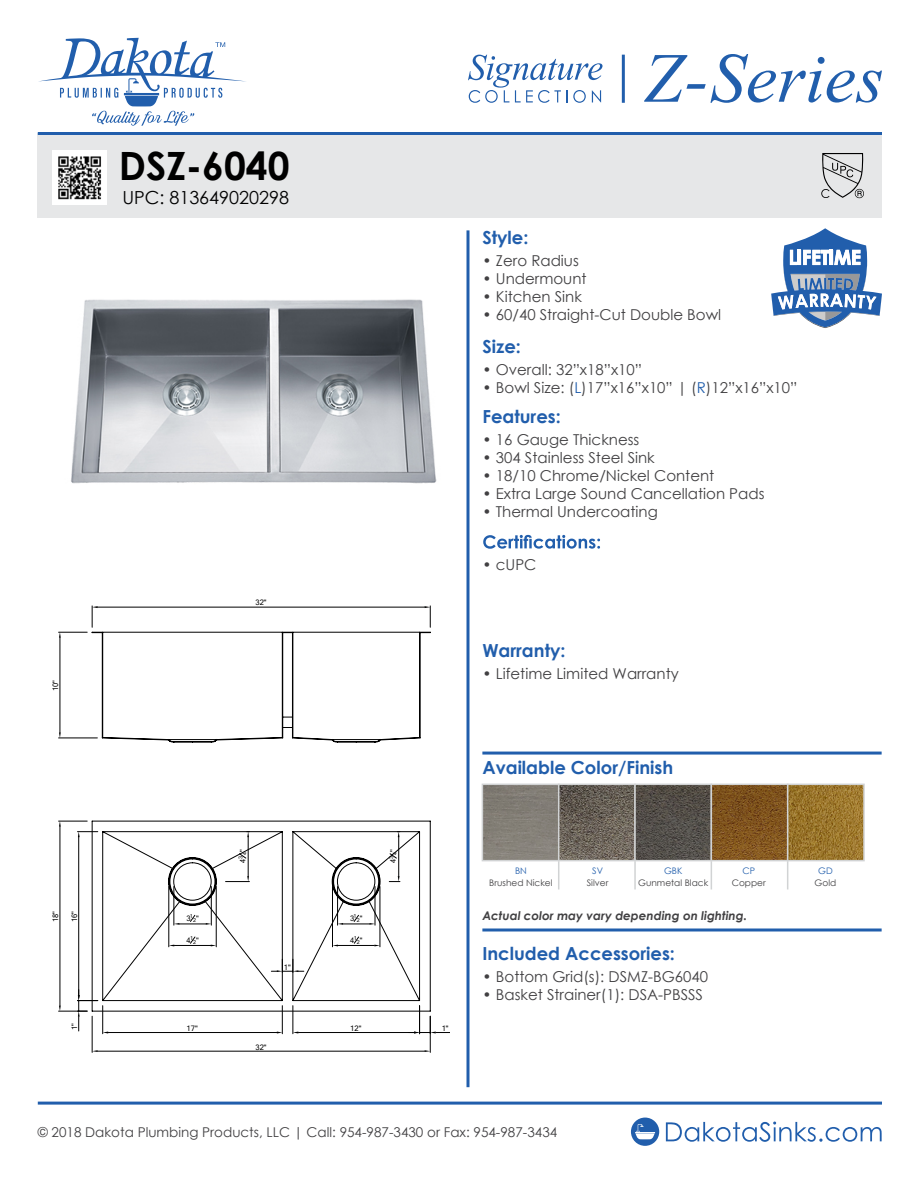
<style>
.page{position:relative;width:918px;height:1188px;background:#fff}
.page>*{position:absolute;margin:0;border:0;box-sizing:border-box;transform-origin:0 0}
.t1{font:700 39px "Century Gothic";color:#000}
.t2{font:700 18px "Century Gothic";color:#215eac}
.t3{font:18px "Century Gothic";color:#000}
.t4{font:15px "Century Gothic";color:#414042}
.t5{font:13.5px "Century Gothic";color:#414042}
.t6{font:italic 700 12px "Century Gothic";color:#414042}
.t7{font:9px "Century Gothic";color:#414042}
.t8{font:9px "Century Gothic";color:#215eac}
.t9{font:7.5px "Microsoft Sans Serif";color:#000101}
.t10{font:5.4px "Microsoft Sans Serif";color:#000101}
.s1{color:#215eac}
</style>
<div class="page">
<div style="left:38px;top:134px;width:844px;height:84px;background:#e6e7e8"></div>
<hr style="left:622px;top:55px;width:3px;height:48px;background:#215eac">
<svg style="left:468px;top:55px;width:135px;height:48px"></svg>
<hr style="left:38px;top:132px;width:844px;height:3px;background:#215eac">
<hr style="left:38px;top:1102px;width:844px;height:3px;background:#215eac">
<svg style="left:821px;top:153px;width:43px;height:45px"></svg>
<svg style="left:466px;top:230px;width:4px;height:857px;background:#5886c0"></svg>
<svg style="left:644px;top:54px;width:238px;height:49px"></svg>
<svg style="left:38px;top:38px;width:208px;height:88px"></svg>
<svg style="left:666px;top:1122px;width:216px;height:20px"></svg>
<svg style="left:631px;top:1118px;width:28px;height:28px"></svg>
<img style="left:71px;top:299px;width:366px;height:185px">
<svg style="left:91px;top:631px;width:340px;height:381px"></svg>
<hr style="left:174px;top:887px;width:1px;height:38px;background:#000">
<hr style="left:211px;top:887px;width:1px;height:38px;background:#000">
<svg style="left:174px;top:915px;width:37px;height:10px"></svg>
<hr style="left:169px;top:887px;width:1px;height:60px;background:#000">
<hr style="left:216px;top:887px;width:1px;height:60px;background:#000">
<hr style="left:174px;top:945px;width:37px;height:1px;background:#000">
<svg style="left:190px;top:936px;width:6px;height:8px"></svg>
<hr style="left:248px;top:837px;width:1px;height:39px;background:#000">
<svg style="left:226px;top:876px;width:23px;height:6px"></svg>
<svg style="left:247px;top:831px;width:2px;height:6px"></svg>
<svg style="left:239px;top:853px;width:8px;height:6px"></svg>
<hr style="left:337px;top:887px;width:1px;height:38px;background:#000">
<hr style="left:375px;top:887px;width:1px;height:38px;background:#000">
<svg style="left:338px;top:915px;width:37px;height:10px"></svg>
<hr style="left:332px;top:887px;width:1px;height:60px;background:#000">
<hr style="left:380px;top:887px;width:1px;height:60px;background:#000">
<hr style="left:338px;top:945px;width:36px;height:1px;background:#000">
<svg style="left:354px;top:936px;width:5px;height:8px"></svg>
<hr style="left:398px;top:837px;width:1px;height:39px;background:#000">
<svg style="left:389px;top:876px;width:11px;height:6px"></svg>
<svg style="left:397px;top:831px;width:3px;height:6px"></svg>
<svg style="left:389px;top:853px;width:8px;height:6px"></svg>
<hr style="left:108px;top:1032px;width:169px;height:1px;background:#000">
<svg style="left:277px;top:1006px;width:6px;height:28px"></svg>
<hr style="left:298px;top:1032px;width:116px;height:1px;background:#000">
<svg style="left:293px;top:1006px;width:5px;height:28px"></svg>
<svg style="left:271px;top:959px;width:33px;height:13px"></svg>
<hr style="left:430px;top:1016px;width:1px;height:36px;background:#000">
<hr style="left:92px;top:1016px;width:1px;height:36px;background:#000">
<hr style="left:98px;top:1051px;width:327px;height:1px;background:#000">
<svg style="left:92px;top:1050px;width:6px;height:2px"></svg>
<hr style="left:78px;top:837px;width:1px;height:158px;background:#000">
<hr style="left:60px;top:827px;width:1px;height:179px;background:#000">
<svg style="left:59px;top:821px;width:39px;height:16px"></svg>
<svg style="left:59px;top:990px;width:49px;height:44px"></svg>
<svg style="left:409px;top:1006px;width:41px;height:28px"></svg>
<hr style="left:98px;top:607px;width:327px;height:1px;background:#000">
<svg style="left:425px;top:606px;width:6px;height:21px"></svg>
<hr style="left:59px;top:738px;width:38px;height:1px;background:#000">
<hr style="left:60px;top:638px;width:1px;height:94px;background:#000">
<svg style="left:59px;top:606px;width:39px;height:32px"></svg>
<svg style="left:59px;top:732px;width:2px;height:6px"></svg>
<svg style="left:483px;top:535px;width:117px;height:14px"></svg>
<svg style="left:482px;top:928px;width:400px;height:4px;background:#5886c0"></svg>
<hr style="left:482px;top:752px;width:400px;height:3px;background:#215eac">
<svg style="left:771px;top:228px;width:111px;height:100px"></svg>
<img style="left:53px;top:150px;width:54px;height:54px">
<img style="left:485px;top:787px;width:377px;height:71px">
<div style="left:482px;top:784px;width:77px;height:77px;border:2px solid #d1d3d4"></div>
<div style="left:558px;top:784px;width:78px;height:77px;border:2px solid #d1d3d4"></div>
<div style="left:634px;top:784px;width:78px;height:77px;border:2px solid #d1d3d4"></div>
<div style="left:711px;top:784px;width:77px;height:77px;border:2px solid #d1d3d4"></div>
<div style="left:787px;top:784px;width:78px;height:77px;border:2px solid #d1d3d4"></div>
<svg style="left:558px;top:861px;width:1px;height:28px"></svg>
<hr style="left:634px;top:861px;width:2px;height:28px;background:#d1d3d4">
<svg style="left:711px;top:861px;width:1px;height:28px"></svg>
<svg style="left:787px;top:861px;width:1px;height:28px"></svg>
<h1 class="t1" style="left:119px;top:136px;width:172px">DSZ-6040</h1>
<p class="t3" style="left:122px;top:185px;width:168px">UPC: 813649020298</p>
<p class="t9" style="left:51px;top:691px;width:13px;rotate:-90deg">10"</p>
<p class="t9" style="left:51px;top:922px;width:13px;rotate:-90deg">18"</p>
<p class="t9" style="left:70px;top:922px;width:13px;rotate:-90deg">16"</p>
<p class="t9" style="left:256px;top:598px;width:13px">32"</p>
<p class="t9" style="left:186px;top:914px;width:8px">3<sup>1</sup></p>
<p class="t10" style="left:193px;top:917px;width:7px">2<sup>"</sup></p>
<p class="t9" style="left:186px;top:935px;width:8px">4<sup>1</sup></p>
<p class="t10" style="left:193px;top:939px;width:7px">2<sup>"</sup></p>
<p class="t10" style="left:241px;top:855px;width:7px;rotate:-90deg">4<sup>"</sup></p>
<p class="t9" style="left:238px;top:863px;width:9px;rotate:-90deg">4<sup>3</sup></p>
<p class="t9" style="left:284px;top:962px;width:8px">1"</p>
<p class="t9" style="left:350px;top:914px;width:8px">3<sup>1</sup></p>
<p class="t10" style="left:357px;top:917px;width:7px">2<sup>"</sup></p>
<p class="t9" style="left:350px;top:935px;width:8px">4<sup>1</sup></p>
<p class="t10" style="left:357px;top:939px;width:7px">2<sup>"</sup></p>
<p class="t10" style="left:392px;top:855px;width:7px;rotate:-90deg">4<sup>"</sup></p>
<p class="t9" style="left:388px;top:863px;width:9px;rotate:-90deg">4<sup>3</sup></p>
<p class="t9" style="left:70px;top:1030px;width:8px;rotate:-90deg">1"</p>
<p class="t9" style="left:442px;top:1023px;width:8px">1"</p>
<p class="t9" style="left:187px;top:1023px;width:13px">17"</p>
<p class="t9" style="left:350px;top:1023px;width:13px">12"</p>
<p class="t9" style="left:256px;top:1042px;width:13px">32"</p>
<p class="t2" style="left:482px;top:224px;width:48px">Style:</p>
<p class="t4" style="left:482px;top:250px;width:98px">• Zero Radius</p>
<p class="t4" style="left:482px;top:268px;width:106px">• Undermount</p>
<p class="t4" style="left:482px;top:286px;width:101px">• Kitchen Sink</p>
<p class="t4" style="left:482px;top:304px;width:240px">• 60/40 Straight-Cut Double Bowl</p>
<p class="t2" style="left:482px;top:333px;width:40px">Size:</p>
<p class="t4" style="left:482px;top:359px;width:161px">• Overall: 32”x18”x10”</p>
<p class="t4" style="left:482px;top:377px;width:317px">• Bowl Size: (<span class="s1">L</span>)17”x16”x10” | (<span class="s1">R</span>)12”x16”x10”</p>
<p class="t4" style="left:482px;top:429px;width:159px">• 16 Gauge Thickness</p>
<p class="t4" style="left:482px;top:447px;width:174px">• 304 Stainless Steel Sink</p>
<p class="t4" style="left:482px;top:465px;width:233px">• 18/10 Chrome/Nickel Content</p>
<p class="t4" style="left:482px;top:483px;width:284px">• Extra Large Sound Cancellation Pads</p>
<p class="t4" style="left:482px;top:501px;width:177px">• Thermal Undercoating</p>
<p class="t2" style="left:482px;top:403px;width:80px">Features:</p>
<p class="t4" style="left:482px;top:554px;width:56px">• cUPC</p>
<p class="t2" style="left:482px;top:637px;width:85px">Warranty:</p>
<p class="t4" style="left:482px;top:663px;width:198px">• Lifetime Limited Warranty</p>
<p class="t2" style="left:482px;top:753px;width:192px">Available Color/Finish</p>
<p class="t8" style="left:515px;top:865px;width:13px">BN</p>
<p class="t7" style="left:489px;top:877px;width:65px">Brushed Nickel</p>
<p class="t8" style="left:592px;top:865px;width:12px">SV</p>
<p class="t7" style="left:587px;top:877px;width:23px">Silver</p>
<p class="t8" style="left:664px;top:865px;width:20px">GBK</p>
<p class="t7" style="left:638px;top:877px;width:72px">Gunmetal Black</p>
<p class="t8" style="left:742px;top:865px;width:14px">CP</p>
<p class="t7" style="left:732px;top:877px;width:36px">Copper</p>
<p class="t6" style="left:482px;top:906px;width:266px">Actual color may vary depending on lighting.</p>
<p class="t2" style="left:482px;top:939px;width:194px">Included Accessories:</p>
<p class="t4" style="left:482px;top:966px;width:227px">• Bottom Grid(s): DSMZ-BG6040</p>
<p class="t4" style="left:482px;top:984px;width:222px">• Basket Strainer(1): DSA-PBSSS</p>
<p class="t8" style="left:818px;top:865px;width:16px">GD</p>
<p class="t7" style="left:815px;top:877px;width:23px">Gold</p>
<p class="t5" style="left:38px;top:1122px;width:521px">© 2018 Dakota Plumbing Products, LLC | Call: 954-987-3430 or Fax: 954-987-3434</p>
</div>
